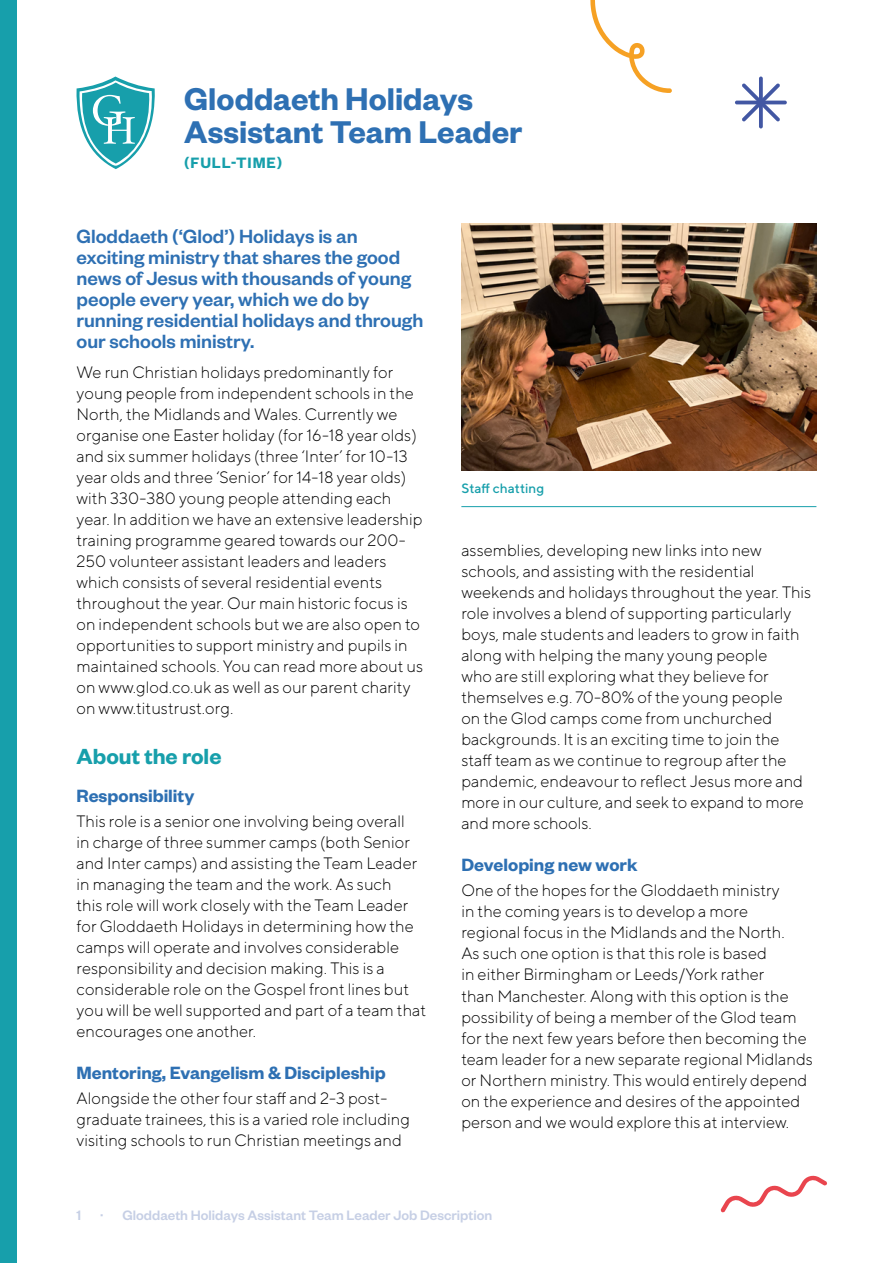
<style>
.page{position:relative;width:893px;height:1263px;background:#fff}
.page>*{position:absolute;margin:0;border:0;box-sizing:border-box;transform-origin:0 0}
.t1{font:600 34.5px/33px "Founders Grotesk";color:#2e70b3}
.t2{font:600 24px "Founders Grotesk";color:#179fab}
.t3{font:500 21px/21px "Founders Grotesk";color:#2e70b3}
.t4{font:600 19.5px "Founders Grotesk";color:#2e70b3}
.t5{font:300 16.5px/21px "TT Norms";color:#000}
.t6{font:600 16.5px "Founders Grotesk";letter-spacing:.05em;color:#179fab}
.t7{font:500 15px "Founders Grotesk";color:#c6cfe5}
.t8{font:500 13.5px "TT Norms";color:#179fab}
</style>
<div class="page">
<div style="left:0;top:0;width:16px;height:1263px;background:#179fab"></div>
<svg style="left:76px;top:77px;width:79px;height:92px"></svg>
<img style="left:461px;top:223px;width:355px;height:247px">
<hr style="left:461px;top:506px;width:355px;height:1px;background:#179fab">
<svg style="left:590px;top:0;width:82px;height:93px"></svg>
<svg style="left:759px;top:77px;width:4px;height:51px"></svg>
<hr style="left:735px;top:101px;width:52px;height:3px;background:#4257a3;border-radius:2px">
<svg style="left:742px;top:83px;width:38px;height:38px"></svg>
<svg style="left:720px;top:1175px;width:107px;height:37px"></svg>
<h1 class="t1" style="left:184px;top:80px;width:340px">Gloddaeth Holidays<br>Assistant Team Leader</h1>
<p class="t6" style="left:184px;top:152px;width:99px">(FULL-TIME)</p>
<p class="t3" style="left:77px;top:225px;width:348px">Gloddaeth (‘Glod’) Holidays is an exciting ministry that shares the good news of Jesus with thousands of young people every year, which we do by running residential holidays and through our schools ministry.</p>
<p class="t5" style="left:77px;top:361px;width:348px">We run Christian holidays predominantly for young people from independent schools in the North, the Midlands and Wales. Currently we organise one Easter holiday (for 16-18 year olds) and six summer holidays (three ‘Inter’ for 10-13 year olds and three ‘Senior’ for 14-18 year olds) with 330-380 young people attending each year. In addition we have an extensive leadership training programme geared towards our 200- 250 volunteer assistant leaders and leaders which consists of several residential events throughout the year. Our main historic focus is on independent schools but we are also open to opportunities to support ministry and pupils in maintained schools. You can read more about us on www.glod.co.uk as well as our parent charity on www.titustrust.org.</p>
<h2 class="t2" style="left:77px;top:741px;width:146px">About the role</h2>
<p class="t4" style="left:77px;top:783px;width:119px">Responsibility</p>
<p class="t5" style="left:77px;top:810px;width:351px">This role is a senior one involving being overall<br>in charge of three summer camps (both Senior and Inter camps) and assisting the Team Leader in managing the team and the work. As such<br>this role will work closely with the Team Leader for Gloddaeth Holidays in determining how the camps will operate and involves considerable responsibility and decision making. This is a considerable role on the Gospel front lines but you will be well supported and part of a team that encourages one another.</p>
<p class="t4" style="left:77px;top:1060px;width:311px">Mentoring, Evangelism &amp; Discipleship</p>
<p class="t5" style="left:77px;top:1088px;width:335px">Alongside the other four staff and 2-3 post&shy;graduate trainees, this is a varied role including visiting schools to run Christian meetings and</p>
<p class="t8" style="left:461px;top:480px;width:84px">Staff chatting</p>
<p class="t5" style="left:461px;top:539px;width:351px">assemblies, developing new links into new schools, and assisting with the residential weekends and holidays throughout the year. This role involves a blend of supporting particularly boys, male students and leaders to grow in faith along with helping the many young people<br>who are still exploring what they believe for themselves e.g. 70-80% of the young people<br>on the Glod camps come from unchurched backgrounds. It is an exciting time to join the staff team as we continue to regroup after the pandemic, endeavour to reflect Jesus more and more in our culture, and seek to expand to more and more schools.</p>
<p class="t4" style="left:461px;top:853px;width:178px">Developing new work</p>
<p class="t5" style="left:461px;top:880px;width:353px">One of the hopes for the Gloddaeth ministry<br>in the coming years is to develop a more<br>regional focus in the Midlands and the North.<br>As such one option is that this role is based<br>in either Birmingham or Leeds/York rather<br>than Manchester. Along with this option is the possibility of being a member of the Glod team for the next few years before then becoming the team leader for a new separate regional Midlands or Northern ministry. This would entirely depend on the experience and desires of the appointed person and we would explore this at interview.</p>
<p class="t7" style="left:77px;top:1205px;width:6px">1</p>
<p class="t7" style="left:100px;top:1205px;width:393px">· Gloddaeth Holidays Assistant Team Leader Job Description</p>
</div>
